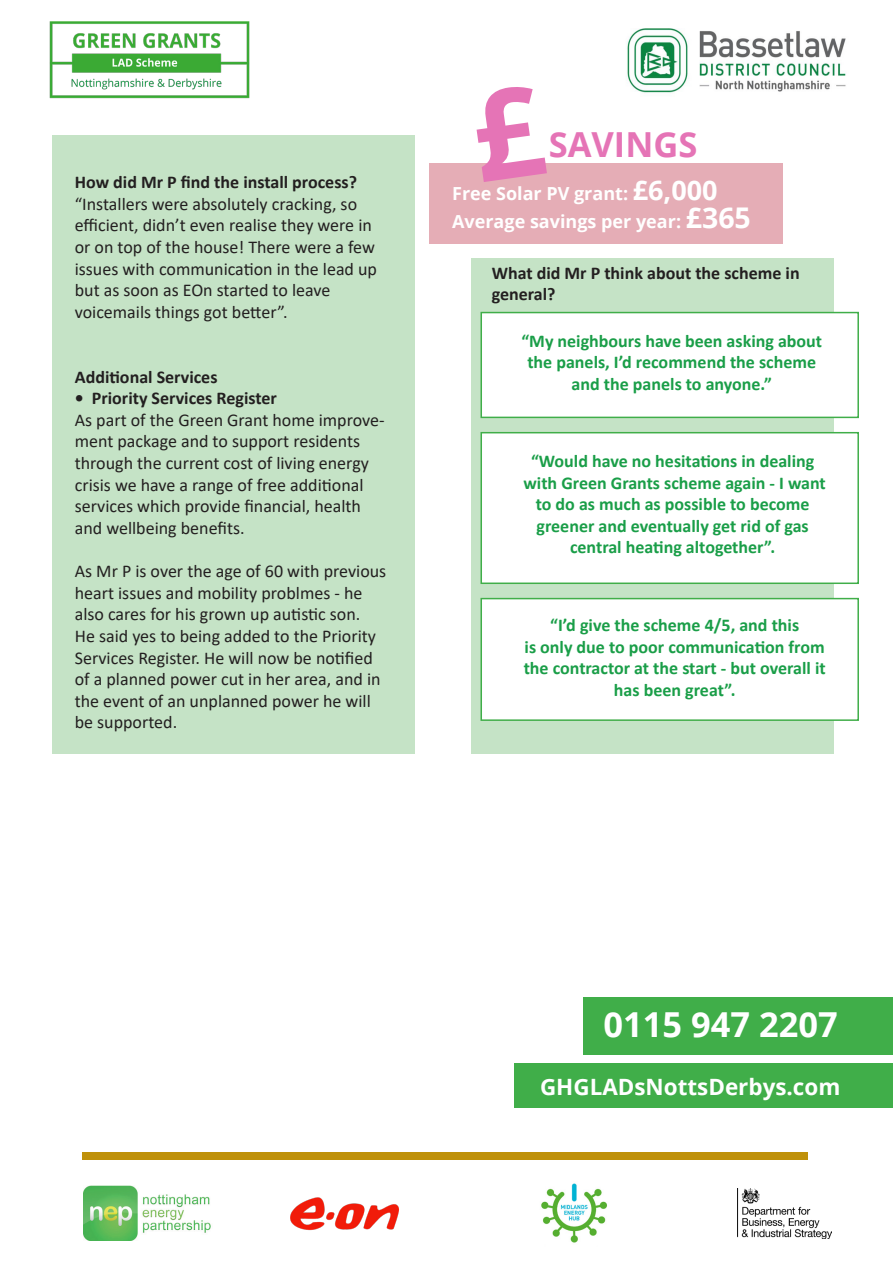
<style>
.page{position:relative;width:893px;height:1263px;background:#fff}
.page>*{position:absolute;margin:0;border:0;box-sizing:border-box;transform-origin:0 0}
.t1{font:700 34.5px "Open Sans";color:#e574b6}
.t2{font:700 34.35px "Open Sans";color:#fff}
.t3{font:700 22.5px "Open Sans";color:#fff}
.t4{font:18px/21.6px "Calibri";color:#231f20}
.t5{font:700 18px/21.6px "Calibri";color:#1a9e48;text-align:center}
.t6{font:700 18px/21.6px "Calibri";color:#231f20}
.t7{font:700 18px "Open Sans";color:#fff}
.s1{font-size:27px}
.s2{font-size:28.5px}
</style>
<div class="page">
<div style="left:471px;top:258px;width:363px;height:496px;background:#c5e3c6"></div>
<div style="left:52px;top:136px;width:363px;height:618px;background:#c5e3c6"></div>
<div style="left:480px;top:312px;width:379px;height:106px;background:#fff;border:2px solid #40ae49"></div>
<div style="left:480px;top:432px;width:379px;height:152px;background:#fff;border:2px solid #40ae49"></div>
<div style="left:480px;top:598px;width:379px;height:123px;background:#fff;border:2px solid #40ae49"></div>
<img style="left:49px;top:21px;width:201px;height:78px">
<img style="left:290px;top:1197px;width:109px;height:33px">
<img style="left:83px;top:1186px;width:128px;height:54px">
<img style="left:738px;top:1188px;width:93px;height:50px">
<div style="left:83px;top:1153px;width:725px;height:7px;background:#bf910a"></div>
<div style="left:429px;top:163px;width:354px;height:80px;background:#e5adb6"></div>
<img style="left:541px;top:1183px;width:66px;height:60px">
<div style="left:583px;top:997px;width:310px;height:58px;background:#40ae49"></div>
<div style="left:514px;top:1063px;width:379px;height:45px;background:#40ae49"></div>
<img style="left:626px;top:28px;width:220px;height:65px">
<p class="t6" style="left:75px;top:171px;width:284px">How did Mr P find the install process?</p>
<p class="t4" style="left:75px;top:193px;width:284px">“Installers were absolutely cracking, so</p>
<p class="t4" style="left:75px;top:214px;width:304px">efficient, didn’t even realise they were in or on top of the house! There were a few issues with communication in the lead up but as soon as EOn started to leave</p>
<p class="t4" style="left:75px;top:301px;width:215px">voicemails things got better”.</p>
<p class="t6" style="left:75px;top:366px;width:144px">Additional Services</p>
<p class="t6" style="left:75px;top:387px;width:204px">• Priority Services Register</p>
<p class="t4" style="left:75px;top:409px;width:311px">As part of the Green Grant home improve&shy;ment package and to support residents through the current cost of living energy crisis we have a range of free additional services which provide financial, health and wellbeing benefits.</p>
<p class="t4" style="left:75px;top:560px;width:313px">As Mr P is over the age of 60 with previous heart issues and mobility problmes - he also cares for his grown up autistic son.<br>He said yes to being added to the Priority Services Register. He will now be notified of a planned power cut in her area, and in the event of an unplanned power he will be supported.</p>
<p class="t1" style="left:549px;top:120px;width:150px">SAVINGS</p>
<p class="t7" style="left:452px;top:180px;width:267px">Free Solar PV grant: <span class="s1">£6,000</span></p>
<p class="t7" style="left:452px;top:209px;width:300px">Average savings per year: <span class="s2">£365</span></p>
<p class="t6" style="left:492px;top:262px;width:309px">What did Mr P think about the scheme in general?</p>
<p class="t5" style="left:521px;top:330px;width:302px">“My neighbours have been asking about the panels, I’d recommend the scheme and the panels to anyone.”</p>
<p class="t5" style="left:531px;top:450px;width:285px">“Would have no hesitations in dealing</p>
<p class="t5" style="left:523px;top:471px;width:304px">with Green Grants scheme again - I want to do as much as possible to become greener and eventually get rid of gas</p>
<p class="t5" style="left:570px;top:536px;width:207px">central heating altogether”.</p>
<p class="t5" style="left:550px;top:614px;width:250px">“I’d give the scheme 4/5, and this</p>
<p class="t5" style="left:524px;top:636px;width:303px">is only due to poor communication from the contractor at the start - but overall it has been great”.</p>
<h2 class="t2" style="left:604px;top:1001px;width:236px">0115 947 2207</h2>
<p class="t3" style="left:540px;top:1071px;width:302px">GHGLADsNottsDerbys.com</p>
</div>
